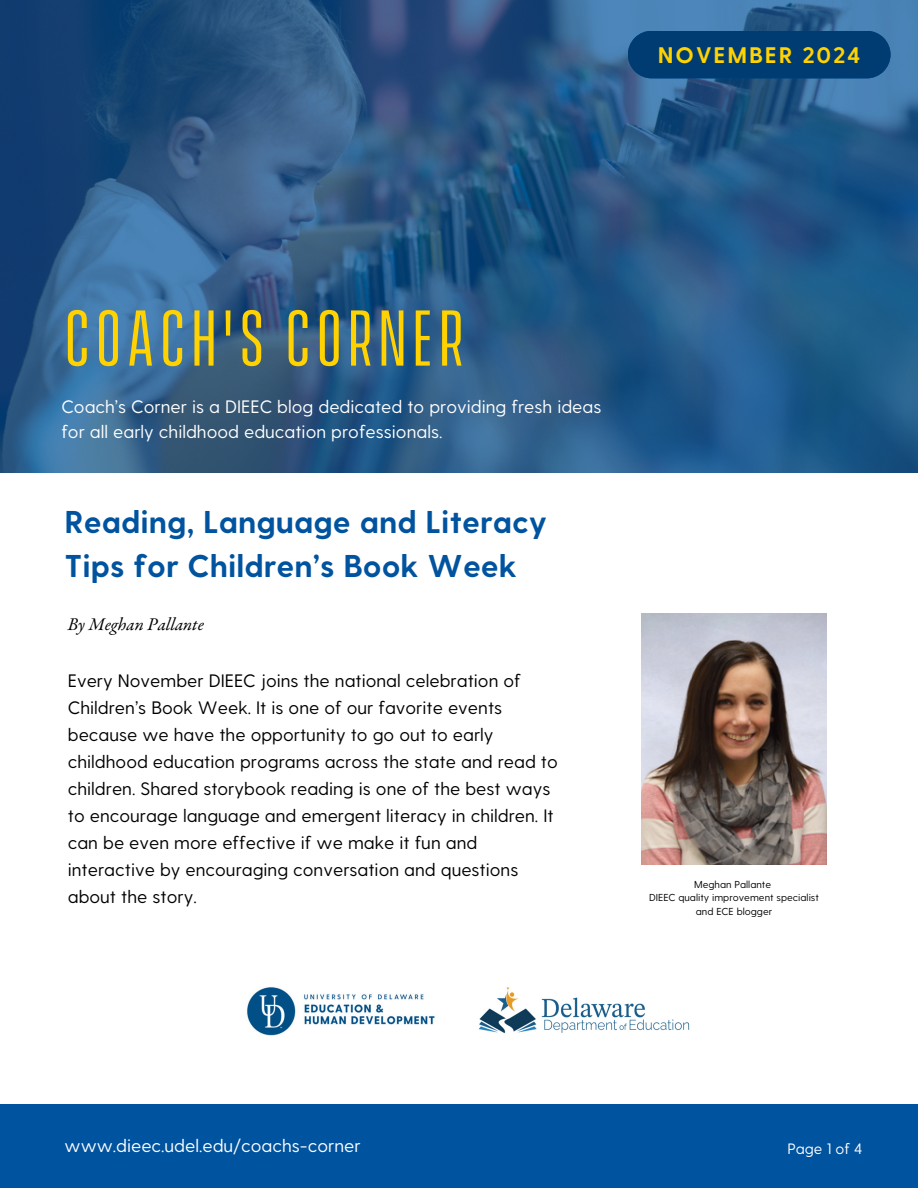
<style>
.page{position:relative;width:918px;height:1188px;background:#fff}
.page>*{position:absolute;margin:0;border:0;box-sizing:border-box;transform-origin:0 0}
.t1{font:72px "Vanguard CF";letter-spacing:.08em;color:#ffd200}
.t2{font:700 31.5px/43.8px "Greycliff CF";color:#00539f}
.t3{font:700 22.5px "Greycliff CF";letter-spacing:.08em;color:#ffd200}
.t4{font:18px/27px "Greycliff CF";color:#000}
.t5{font:18px/24.8px "Greycliff CF";color:#fff}
.t6{font:italic 18px "Garamond Premr Pro";color:#000}
.t7{font:15px "Greycliff CF";color:#fff}
.t8{font:10.05px/13.5px "Greycliff CF";color:#000;text-align:center}
</style>
<div class="page">
<img style="left:642px;top:613px;width:184px;height:251px">
<div style="left:0;top:1104px;width:918px;height:84px;background:#00539f"></div>
<img style="left:247px;top:987px;width:188px;height:49px">
<img style="left:479px;top:987px;width:211px;height:46px">
<svg style="left:0;top:0;width:918px;height:473px;background:#295a87"></svg>
<div style="left:628px;top:31px;width:262px;height:47px;background:#003c71"></div>
<h5 class="t3" style="left:658px;top:40px;width:204px">NOVEMBER 2024</h5>
<h4 class="t1" style="left:65px;top:288px;width:400px">COACH'S CORNER</h4>
<p class="t5" style="left:61px;top:393px;width:542px">Coach’s Corner is a DIEEC blog dedicated to providing fresh ideas for all early childhood education professionals.</p>
<p class="t2" style="left:65px;top:498px;width:484px">Reading, Language and Literacy<br>Tips for Children’s Book Week</p>
<h4 class="t6" style="left:68px;top:617px;width:138px">By Meghan Pallante</h4>
<p class="t4" style="left:68px;top:666px;width:492px">Every November DIEEC joins the national celebration of Children’s Book Week. It is one of our favorite events because we have the opportunity to go out to early childhood education programs across the state and read to children. Shared storybook reading is one of the best ways to encourage language and emergent literacy in children. It can be even more effective if we make it fun and interactive by encouraging conversation and questions about the story.</p>
<h4 class="t8" style="left:694px;top:877px;width:79px">Meghan Pallante</h4>
<h4 class="t8" style="left:649px;top:890px;width:171px">DIEEC quality improvement specialist and ECE blogger</h4>
<p class="t5" style="left:65px;top:1132px;width:297px">www.dieec.udel.edu/coachs-corner</p>
<p class="t7" style="left:787px;top:1138px;width:76px">Page 1 of 4</p>
</div>
